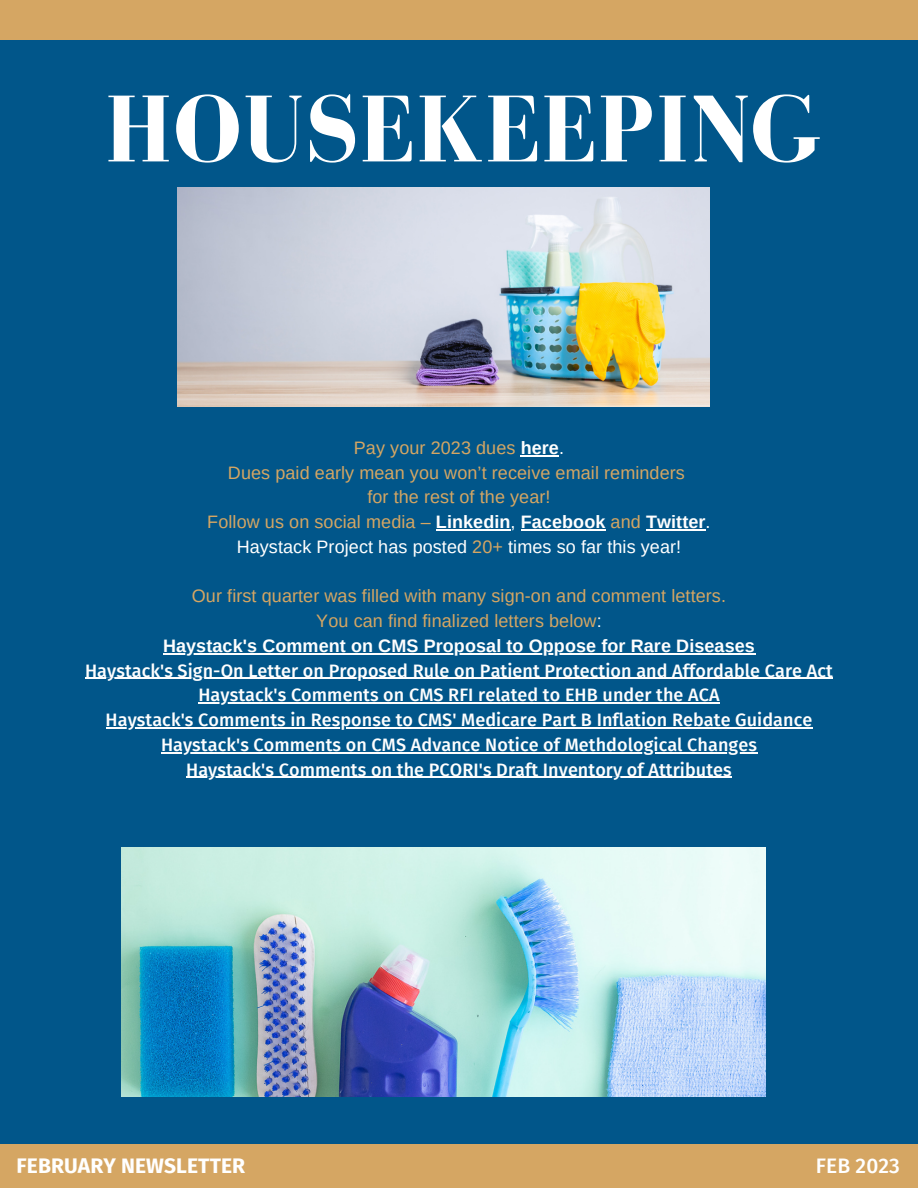
<style>
.page{position:relative;width:918px;height:1188px;background:#fff}
.page>*{position:absolute;margin:0;border:0;box-sizing:border-box;transform-origin:0 0}
.t1{font:700 97.5px "Bodoni FLF";letter-spacing:.01em;color:#fff}
.t2{font:700 21px "Fira Sans";letter-spacing:.005em;color:#fff}
.t3{font:500 21px "Fira Sans";letter-spacing:.005em;color:#fff}
.t4{font:18px/24.8px "Arimo";letter-spacing:.005em;color:#d5a663;text-align:center}
.t5{font:500 18px/24.8px "Fira Sans";letter-spacing:.005em;color:#fefefe;text-align:center}
.s1{font-weight:700;color:#fff}
.s2{color:#fff}
.s3{color:#fefefe}
.s4{font-weight:700;color:#fefefe}
</style>
<div class="page">
<div style="left:0;top:39px;width:918px;height:1105px;background:#01568a"></div>
<div style="left:0;top:1144px;width:918px;height:44px;background:#d5a663"></div>
<div style="left:0;top:0;width:918px;height:39px;background:#d5a663"></div>
<img style="left:177px;top:188px;width:532px;height:218px">
<hr style="left:521px;top:455px;width:38px;height:1px;background:#fff">
<hr style="left:436px;top:529px;width:75px;height:1px;background:#fff">
<hr style="left:521px;top:529px;width:85px;height:1px;background:#fff">
<hr style="left:646px;top:529px;width:60px;height:1px;background:#fff">
<hr style="left:163px;top:653px;width:592px;height:1px;background:#fefefe">
<hr style="left:85px;top:678px;width:748px;height:1px;background:#fefefe">
<hr style="left:198px;top:703px;width:522px;height:1px;background:#fefefe">
<hr style="left:106px;top:727px;width:706px;height:1px;background:#fefefe">
<hr style="left:161px;top:752px;width:596px;height:1px;background:#fefefe">
<hr style="left:186px;top:777px;width:546px;height:1px;background:#fefefe">
<img style="left:122px;top:848px;width:643px;height:248px">
<h1 class="t1" style="left:105px;top:76px;width:718px">HOUSEKEEPING</h1>
<p class="t4" style="left:207px;top:435px;width:505px">Pay your 2023 dues <span class="s1">here</span><span class="s2">.<br></span>Dues paid early mean you won’t receive email reminders<br>for the rest of the year!<br>Follow us on social media – <span class="s1">Linkedin</span><span class="s2">,</span> <span class="s1">Facebook</span> and <span class="s1">Twitter</span><span class="s2">.<br>Haystack Project has posted</span> 20+ <span class="s2">times so far this year!</span></p>
<p class="t4" style="left:163px;top:584px;width:593px">Our first quarter was filled with many sign-on and comment letters.<br>You can find finalized letters below<span class="s3">:<br></span><span class="s4">Haystack's Comment on CMS Proposal to Oppose for Rare Diseases</span></p>
<p class="t5" style="left:85px;top:658px;width:749px">Haystack's Sign-On Letter on Proposed Rule on Patient Protection and Affordable Care Act Haystack's Comments on CMS RFI related to EHB under the ACA<br>Haystack's Comments in Response to CMS' Medicare Part B Inflation Rebate Guidance Haystack's Comments on CMS Advance Notice of Methdological Changes<br>Haystack's Comments on the PCORI's Draft Inventory of Attributes</p>
<p class="t2" style="left:17px;top:1154px;width:230px">FEBRUARY NEWSLETTER</p>
<p class="t3" style="left:816px;top:1154px;width:86px">FEB 2023</p>
</div>
